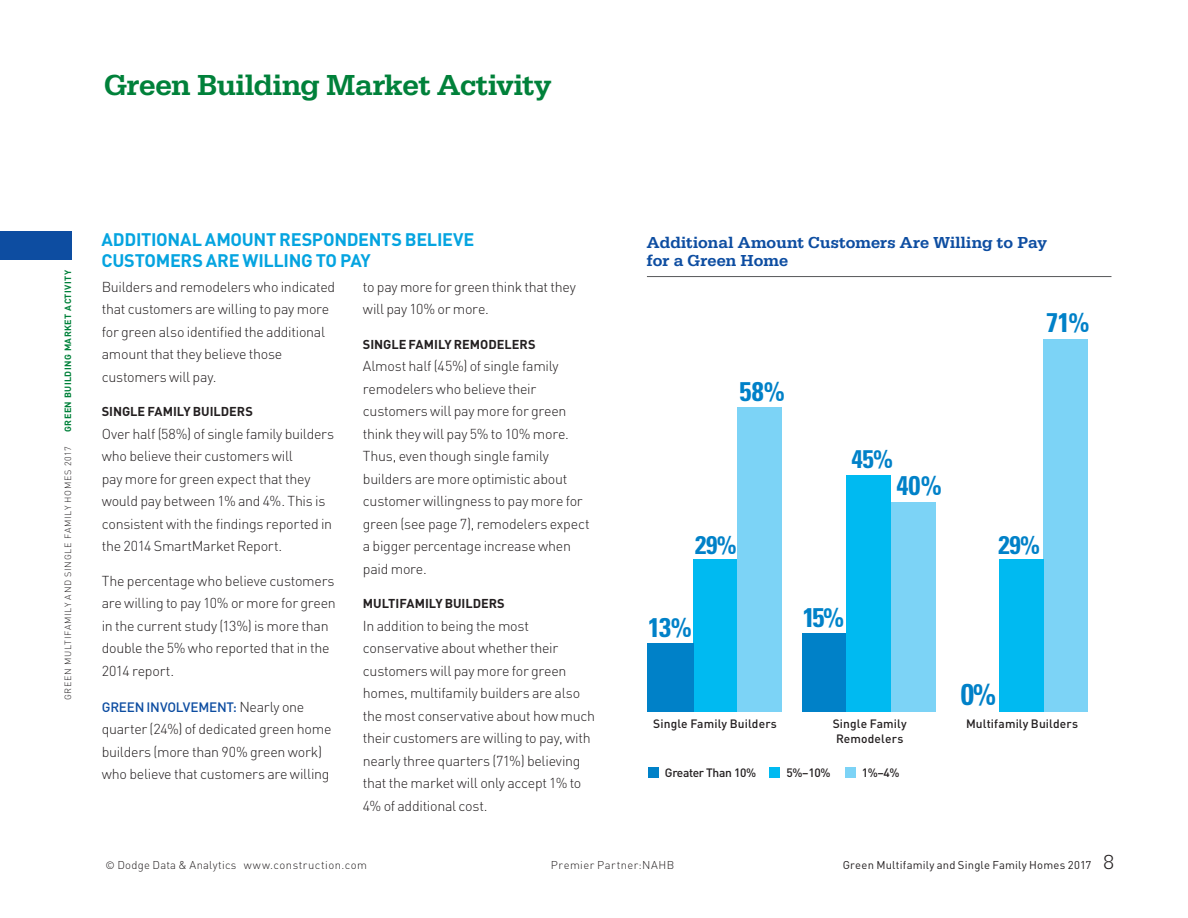
<style>
.page{position:relative;width:1188px;height:918px;background:#fff}
.page>*{position:absolute;margin:0;border:0;box-sizing:border-box;transform-origin:0 0}
.t1{font:500 30px "Serifa D";letter-spacing:-.01em;color:#00813a}
.t2{font:700 condensed 30px "Univers LT Std";color:#0081c8}
.t3{font:700 condensed 27px "Univers LT Std";letter-spacing:-.015em;color:#0081c8}
.t4{font:700 condensed 25.5px "Univers LT Std";color:#0081c8}
.t5{font:700 18px/21px "DIN";letter-spacing:-.015em;color:#05a4e0}
.t6{font:500 16.5px/18px "Serifa";letter-spacing:.005em;color:#0d4da1}
.t7{font:300 14.25px/22.5px "DIN";letter-spacing:-.02em;color:#231f20}
.t8{font:500 13.5px "DIN";letter-spacing:-.015em;color:#0d4da1}
.t9{font:700 12.75px "DIN";letter-spacing:-.005em;color:#231f20}
.t10{font:500 12px "DIN";letter-spacing:.01em;color:#231f20}
.t11{font:500 12px "DIN";letter-spacing:-.03em;color:#231f20}
.t12{font:300 11.25px "DIN";letter-spacing:.035em;color:#231f20}
.t13{font:11.25px "DIN";letter-spacing:.015em;color:#231f20}
.t14{font:300 9px "DIN";letter-spacing:.075em;color:#231f20}
.t15{font:700 9px "DIN";letter-spacing:.05em;color:#00813a}
.s1{font-weight:300;font-size:14.25px;color:#231f20}
.s2{color:#0086cc}
.s3{font-size:10.5px}
.s4{font-family:"Serifa";font-weight:300;font-size:21px}
</style>
<div class="page">
<div style="left:0;top:231px;width:72px;height:29px;background:#0d4da1"></div>
<hr style="left:647px;top:276px;width:464px;height:1px;background:#57585a">
<div style="left:693px;top:560px;width:45px;height:152px;background:#00baf1"></div>
<div style="left:647px;top:644px;width:46px;height:68px;background:#0081c8"></div>
<div style="left:802px;top:633px;width:45px;height:79px;background:#0081c8"></div>
<div style="left:737px;top:407px;width:45px;height:305px;background:#7cd3f6"></div>
<div style="left:891px;top:502px;width:45px;height:210px;background:#7cd3f6"></div>
<div style="left:846px;top:476px;width:45px;height:236px;background:#00baf1"></div>
<div style="left:1043px;top:339px;width:45px;height:373px;background:#7cd3f6"></div>
<div style="left:999px;top:560px;width:45px;height:152px;background:#00baf1"></div>
<div style="left:770px;top:767px;width:10px;height:11px;background:#00baf1"></div>
<div style="left:648px;top:767px;width:11px;height:11px;background:#0081c8"></div>
<div style="left:845px;top:767px;width:10px;height:11px;background:#7cd3f6"></div>
<h1 class="t1" style="left:104px;top:67px;width:449px">Green Building Market Activity</h1>
<p class="t15" style="left:62px;top:432px;width:163px;rotate:-90deg">GREEN BUILDING MARKET ACTIVITY</p>
<p class="t14" style="left:62px;top:700px;width:256px;rotate:-90deg">GREEN MULTIFAMILY AND SINGLE FAMILY HOMES 2017</p>
<p class="t5" style="left:102px;top:228px;width:374px">ADDITIONAL AMOUNT RESPONDENTS BELIEVE<br>CUSTOMERS ARE WILLING TO PAY</p>
<p class="t7" style="left:102px;top:275px;width:235px">Builders and remodelers who indicated that customers are willing to pay more for green also identified the additional amount that they believe those customers will pay.</p>
<p class="t9" style="left:102px;top:404px;width:153px">SINGLE FAMILY BUILDERS</p>
<p class="t7" style="left:102px;top:422px;width:234px">Over half (58%) of single family builders who believe their customers will<br>pay more for green expect that they would pay between 1% and 4%. This is consistent with the findings reported in the 2014 SmartMarket Report.</p>
<p class="t7" style="left:102px;top:569px;width:236px">The percentage who believe customers are willing to pay 10% or more for green in the current study (13%) is more than double the 5% who reported that in the<br>2014 report.</p>
<p class="t8" style="left:102px;top:698px;width:204px">GREEN INVOLVEMENT: <span class="s1">Nearly one</span></p>
<p class="t7" style="left:102px;top:718px;width:231px">quarter (24%) of dedicated green home builders (more than 90% green work) who believe that customers are willing</p>
<p class="t7" style="left:363px;top:275px;width:214px">to pay more for green think that they will pay 10% or more.</p>
<p class="t9" style="left:363px;top:336px;width:174px">SINGLE FAMILY REMODELERS</p>
<p class="t7" style="left:363px;top:355px;width:228px">Almost half (45%) of single family remodelers who believe their customers will pay more for green think they will pay 5% to 10% more.<br>Thus, even though single family builders are more optimistic about customer willingness to pay more for green (see page 7), remodelers expect a bigger percentage increase when paid more.</p>
<p class="t9" style="left:363px;top:596px;width:143px">MULTIFAMILY BUILDERS</p>
<p class="t7" style="left:363px;top:614px;width:234px">In addition to being the most conservative about whether their customers will pay more for green homes, multifamily builders are also the most conservative about how much their customers are willing to pay, with nearly three quarters (71%) believing that the market will only accept 1% to 4% of additional cost.</p>
<p class="t6" style="left:647px;top:233px;width:402px">Additional Amount Customers Are Willing to Pay for a Green Home</p>
<h2 class="t3" style="left:739px;top:375px;width:47px">58%</h2>
<h3 class="t4" style="left:695px;top:529px;width:43px">29%</h3>
<h3 class="t4" style="left:852px;top:443px;width:43px">45%</h3>
<h2 class="t3" style="left:896px;top:469px;width:47px">40%</h2>
<h2 class="t3" style="left:1046px;top:305px;width:45px">71%</h2>
<h3 class="t4" style="left:998px;top:529px;width:43px">29%</h3>
<h2 class="t3" style="left:648px;top:611px;width:45px">13%</h2>
<p class="t10" style="left:653px;top:716px;width:125px">Single Family Builders</p>
<h2 class="t3" style="left:803px;top:601px;width:43px">15<span class="s2">%</span></h2>
<h1 class="t2" style="left:961px;top:676px;width:37px">0%</h1>
<p class="t10" style="left:833px;top:716px;width:75px">Single Family</p>
<p class="t10" style="left:966px;top:716px;width:114px">Multifamily Builders</p>
<p class="t10" style="left:836px;top:731px;width:69px">Remodelers</p>
<p class="t11" style="left:665px;top:765px;width:93px">Greater Than 10%</p>
<p class="t10" style="left:787px;top:765px;width:45px">5%–10%</p>
<p class="t10" style="left:862px;top:765px;width:39px">1%–4%</p>
<p class="t12" style="left:106px;top:858px;width:263px"><span class="s3">©</span> Dodge Data &amp; Analytics www.construction.com</p>
<p class="t12" style="left:551px;top:858px;width:125px">Premier Partner:NAHB</p>
<p class="t13" style="left:843px;top:857px;width:273px">Green Multifamily and Single Family Homes 2017 <span class="s4">8</span></p>
</div>
